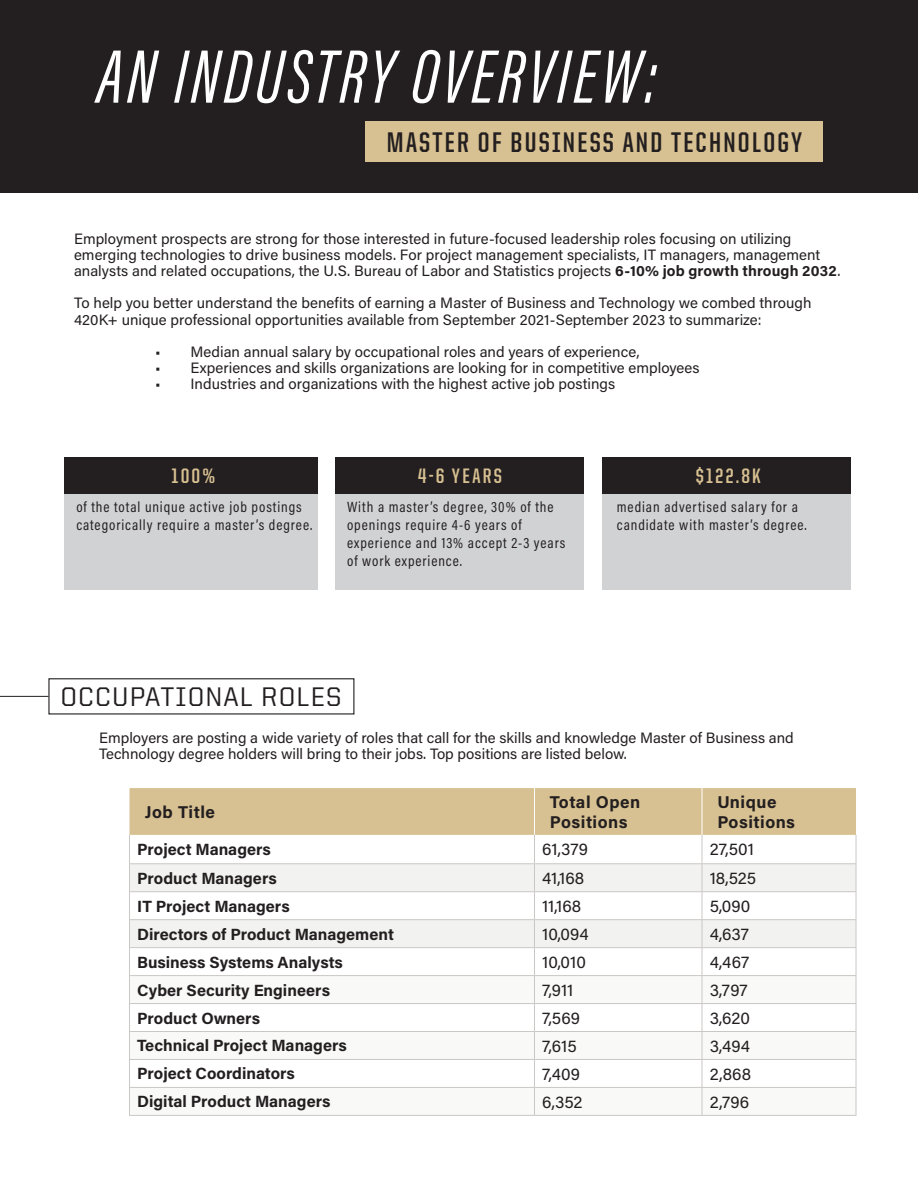
<style>
.page{position:relative;width:918px;height:1188px;background:#fff}
.page>*{position:absolute;margin:0;border:0;box-sizing:border-box;transform-origin:0 0}
.t1{font:italic 78px "Acumin Pro Extra Cond";letter-spacing:.05em;color:#fff}
.t2{font:700 28.5px "United Sans Cond";letter-spacing:.08em;color:#231f20}
.t3{font:500 27px "United Sans Reg";letter-spacing:.04em;color:#231f20}
.t4{font:700 21px "United Sans Cond";letter-spacing:.11em;color:#d7c091}
.t5{font:17.1px "Acumin Pro";letter-spacing:.005em;color:#231f20}
.t6{font:700 17.1px/20.5px "Acumin Pro";letter-spacing:.03em;color:#231f20}
.t7{font:700 16.2px "Acumin Pro";color:#231f20}
.t8{font:15px/16.2px "Acumin Pro";color:#231f20}
.t9{font:15px/18px "Acumin Pro Cond";letter-spacing:.06em;color:#231f20}
.s1{font-weight:700}
</style>
<div class="page">
<div style="left:0;top:0;width:918px;height:192px;background:#231f20"></div>
<div style="left:65px;top:494px;width:253px;height:96px;background:#d1d2d4"></div>
<div style="left:336px;top:494px;width:248px;height:96px;background:#d1d2d4"></div>
<div style="left:602px;top:494px;width:249px;height:96px;background:#d1d2d4"></div>
<div style="left:65px;top:457px;width:253px;height:37px;background:#231f20"></div>
<div style="left:336px;top:457px;width:248px;height:37px;background:#231f20"></div>
<div style="left:602px;top:457px;width:249px;height:37px;background:#231f20"></div>
<div style="left:365px;top:122px;width:457px;height:40px;background:#d7c091"></div>
<div style="left:48px;top:678px;width:306px;height:37px;border:1px solid #231f20"></div>
<hr style="left:0;top:696px;width:49px;height:1px;background:#231f20">
<hr style="left:129px;top:1115px;width:405px;height:1px;background:#cac8c4">
<hr style="left:534px;top:1115px;width:168px;height:1px;background:#cac8c4">
<hr style="left:702px;top:1115px;width:154px;height:1px;background:#cac8c4">
<svg style="left:129px;top:788px;width:728px;height:327px"></svg>
<hr style="left:702px;top:788px;width:1px;height:47px;background:#fff">
<h1 class="t1" style="left:97px;top:29px;width:561px">AN INDUSTRY OVERVIEW:</h1>
<h1 class="t2" style="left:387px;top:128px;width:417px">MASTER OF BUSINESS AND TECHNOLOGY</h1>
<p class="t8" style="left:74px;top:230px;width:768px">Employment prospects are strong for those interested in future-focused leadership roles focusing on utilizing emerging technologies to drive business models. For project management specialists, IT managers, management analysts and related occupations, the U.S. Bureau of Labor and Statistics projects <span class="s1">6-10% job growth through 2032</span>.</p>
<p class="t8" style="left:74px;top:294px;width:739px">To help you better understand the benefits of earning a Master of Business and Technology we combed through<br>420K+ unique professional opportunities available from September 2021-September 2023 to summarize:</p>
<p class="t8" style="left:155px;top:343px;width:486px">• Median annual salary by occupational roles and years of experience,</p>
<p class="t8" style="left:155px;top:359px;width:546px">• Experiences and skills organizations are looking for in competitive employees</p>
<p class="t8" style="left:155px;top:375px;width:462px">• Industries and organizations with the highest active job postings</p>
<h2 class="t4" style="left:172px;top:465px;width:45px">100%</h2>
<h2 class="t4" style="left:418px;top:465px;width:85px">4-6 YEARS</h2>
<h2 class="t4" style="left:696px;top:465px;width:67px">$122.8K</h2>
<p class="t9" style="left:76px;top:498px;width:238px">of the total unique active job postings categorically require a master’s degree.</p>
<p class="t9" style="left:347px;top:498px;width:220px">With a master’s degree, 30% of the openings require 4-6 years of experience and 13% accept 2-3 years of work experience.</p>
<p class="t9" style="left:617px;top:498px;width:191px">median advertised salary for a candidate with master’s degree.</p>
<h2 class="t3" style="left:60px;top:682px;width:283px">OCCUPATIONAL ROLES</h2>
<p class="t8" style="left:99px;top:729px;width:696px">Employers are posting a wide variety of roles that call for the skills and knowledge Master of Business and<br>Technology degree holders will bring to their jobs. Top positions are listed below.</p>
<p class="t6" style="left:145px;top:801px;width:72px">Job Title</p>
<p class="t6" style="left:550px;top:791px;width:92px">Total Open<br>Positions</p>
<p class="t6" style="left:717px;top:791px;width:79px">Unique<br>Positions</p>
<p class="t7" style="left:137px;top:838px;width:135px">Project Managers</p>
<p class="t5" style="left:542px;top:837px;width:47px">61,379</p>
<p class="t5" style="left:710px;top:837px;width:46px">27,501</p>
<p class="t7" style="left:137px;top:867px;width:141px">Product Managers</p>
<p class="t5" style="left:542px;top:866px;width:44px">41,168</p>
<p class="t5" style="left:710px;top:866px;width:48px">18,525</p>
<p class="t7" style="left:137px;top:895px;width:154px">IT Project Managers</p>
<p class="t5" style="left:542px;top:894px;width:41px">11,168</p>
<p class="t5" style="left:710px;top:894px;width:42px">5,090</p>
<p class="t7" style="left:137px;top:923px;width:258px">Directors of Product Management</p>
<p class="t5" style="left:542px;top:922px;width:48px">10,094</p>
<p class="t5" style="left:710px;top:922px;width:41px">4,637</p>
<p class="t7" style="left:137px;top:951px;width:207px">Business Systems Analysts</p>
<p class="t5" style="left:542px;top:950px;width:45px">10,010</p>
<p class="t5" style="left:710px;top:950px;width:41px">4,467</p>
<p class="t7" style="left:137px;top:978px;width:194px">Cyber Security Engineers</p>
<p class="t5" style="left:542px;top:978px;width:33px">7,911</p>
<p class="t5" style="left:710px;top:978px;width:39px">3,797</p>
<p class="t7" style="left:137px;top:1006px;width:124px">Product Owners</p>
<p class="t5" style="left:542px;top:1006px;width:39px">7,569</p>
<p class="t5" style="left:710px;top:1006px;width:42px">3,620</p>
<p class="t7" style="left:137px;top:1034px;width:211px">Technical Project Managers</p>
<p class="t5" style="left:542px;top:1034px;width:36px">7,615</p>
<p class="t5" style="left:710px;top:1034px;width:42px">3,494</p>
<p class="t7" style="left:137px;top:1062px;width:159px">Project Coordinators</p>
<p class="t5" style="left:542px;top:1062px;width:39px">7,409</p>
<p class="t5" style="left:710px;top:1062px;width:43px">2,868</p>
<p class="t7" style="left:137px;top:1090px;width:195px">Digital Product Managers</p>
<p class="t5" style="left:542px;top:1090px;width:42px">6,352</p>
<p class="t5" style="left:710px;top:1090px;width:41px">2,796</p>
</div>
